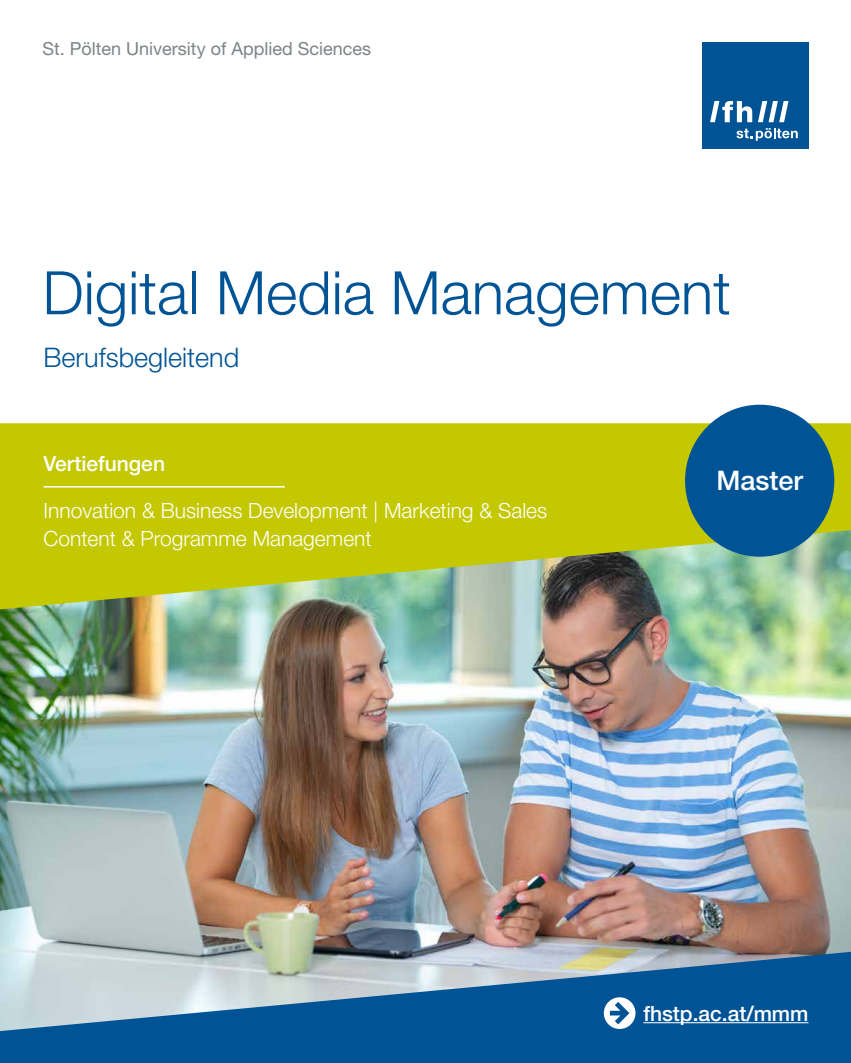
<style>
.page{position:relative;width:851px;height:1063px;background:#fff}
.page>*{position:absolute;margin:0;border:0;box-sizing:border-box;transform-origin:0 0}
.t1{font:300 60px "Helvetica Neue LT Pro";color:#005496}
.t2{font:300 27px "Helvetica Neue LT Pro";color:#005496}
.t3{font:500 27px "Helvetica Neue LT Pro";color:#fff}
.t4{font:300 21px/28.5px "Helvetica Neue LT Pro";color:#fff}
.t5{font:500 21px "Helvetica Neue LT Pro";color:#fff}
.t6{font:18px "Helvetica Neue LT Pro";color:#7d8386}
</style>
<div class="page">
<img style="left:0;top:609px;width:850px;height:343px">
<svg style="left:0;top:952px;width:850px;height:111px;background:#4680ab"></svg>
<svg style="left:0;top:423px;width:850px;height:186px;background:#b7c222"></svg>
<svg style="left:603px;top:997px;width:32px;height:32px"></svg>
<hr style="left:643px;top:1022px;width:165px;height:1px;background:#fff">
<hr style="left:44px;top:486px;width:241px;height:2px;background:#fff">
<div style="left:685px;top:405px;width:149px;height:152px;background:#005496;border-radius:50%"></div>
<div style="left:702px;top:43px;width:106px;height:106px;background:#005496"></div>
<svg style="left:710px;top:101px;width:78px;height:21px"></svg>
<svg style="left:736px;top:128px;width:61px;height:13px"></svg>
<p class="t6" style="left:43px;top:38px;width:330px">St. Pölten University of Applied Sciences</p>
<h1 class="t1" style="left:43px;top:256px;width:689px">Digital Media Management</h1>
<p class="t2" style="left:44px;top:341px;width:197px">Berufsbegleitend</p>
<p class="t5" style="left:44px;top:451px;width:123px">Vertiefungen</p>
<p class="t4" style="left:44px;top:495px;width:505px">Innovation &amp; Business Development | Marketing &amp; Sales<br>Content &amp; Programme Management</p>
<p class="t3" style="left:716px;top:465px;width:88px">Master</p>
<p class="t5" style="left:643px;top:1001px;width:166px">fhstp.ac.at/mmm</p>
</div>
